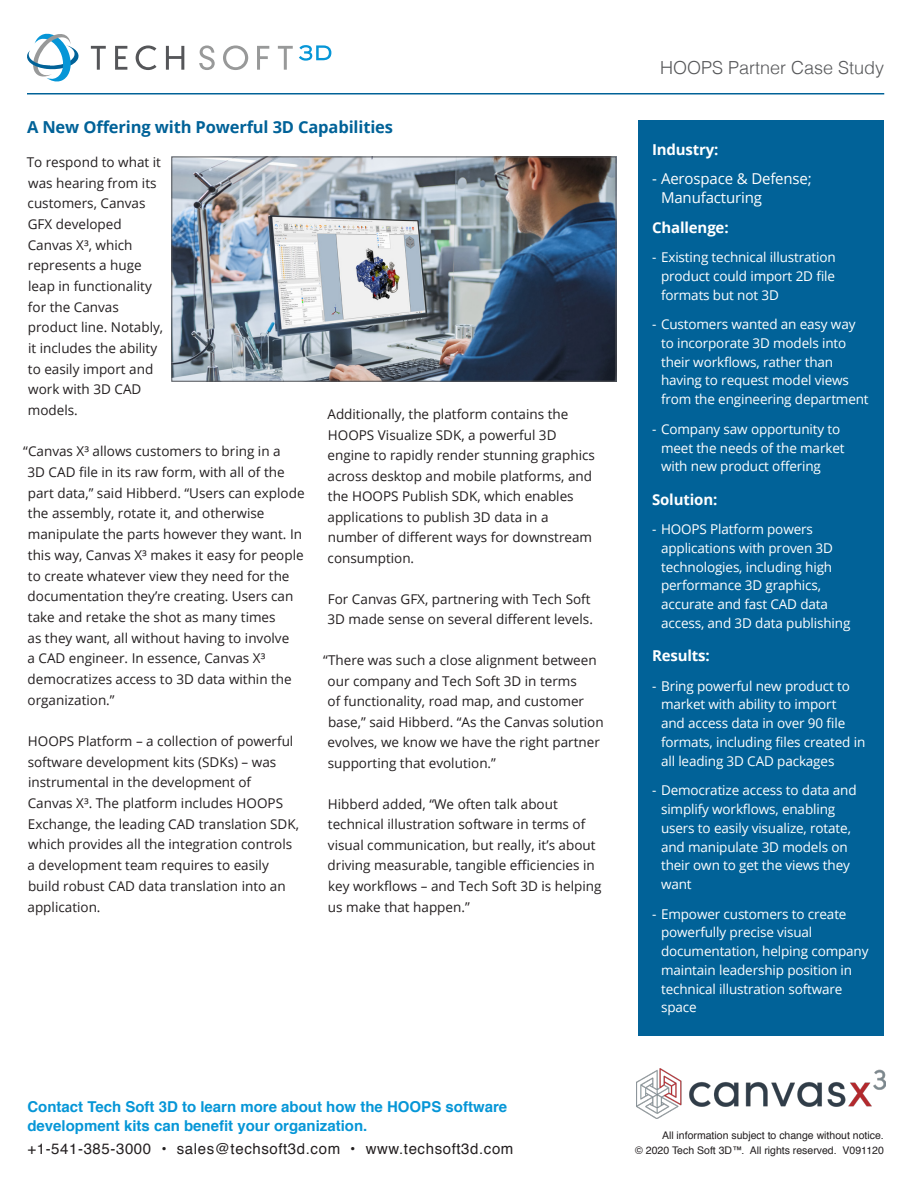
<style>
.page{position:relative;width:918px;height:1188px;background:#fff}
.page>*{position:absolute;margin:0;border:0;box-sizing:border-box;transform-origin:0 0}
.Text_on_top_Rt{font:300 18px "Helvetica";color:#57585a}
.HOOPS_-_Body{font:700 16.5px "Open Sans";letter-spacing:-.01em;color:#016298}
.For_More_Information{font:700 15px "Helvetica";color:#0696d7}
.Contact_Info{font:15px "Helvetica";letter-spacing:.04em;color:#231f20}
.Subheads_in_Blue_Box{font:700 15px "Open Sans";letter-spacing:-.01em;color:#fff}
.Subheads_in_Blue_Box-2{font:15px/18.8px "Open Sans";letter-spacing:-.01em;color:#fff}
.HOOPS_-_Body-2{font:13.5px/20.7px "Open Sans";color:#231f20}
.Bullets_in_Blue_box{font:13.5px/18.8px "Open Sans";letter-spacing:-.01em;color:#fff}
.Copyright_section{font:10.5px "Helvetica";color:#231f20}
</style>
<div class="page">
<div style="left:639px;top:120px;width:245px;height:916px;background:#016298"></div>
<img style="left:173px;top:159px;width:441px;height:221px">
<div style="left:171px;top:157px;width:445px;height:225px;border:1px solid #555659"></div>
<hr style="left:27px;top:93px;width:857px;height:1px;background:#016298">
<svg style="left:299px;top:45px;width:32px;height:16px"></svg>
<svg style="left:91px;top:46px;width:15px;height:24px"></svg>
<svg style="left:115px;top:46px;width:12px;height:24px"></svg>
<svg style="left:136px;top:45px;width:21px;height:25px"></svg>
<svg style="left:166px;top:46px;width:18px;height:24px"></svg>
<svg style="left:199px;top:45px;width:16px;height:25px"></svg>
<svg style="left:223px;top:45px;width:25px;height:25px"></svg>
<svg style="left:257px;top:46px;width:12px;height:24px"></svg>
<svg style="left:278px;top:46px;width:15px;height:24px"></svg>
<svg style="left:27px;top:33px;width:52px;height:49px"></svg>
<img style="left:636px;top:1068px;width:249px;height:51px">
<p class="HOOPS_-_Body" style="left:27px;top:115px;width:368px">A New Offering with Powerful 3D Capabilities</p>
<p class="HOOPS_-_Body-2" style="left:27px;top:151px;width:138px">To respond to what it was hearing from its customers, Canvas<br>GFX developed<br>Canvas X³, which represents a huge leap in functionality for the Canvas product line. Notably, it includes the ability to easily import and work with 3D CAD models.</p>
<p class="HOOPS_-_Body-2" style="left:28px;top:441px;width:279px;text-indent:-4px">“Canvas X³ allows customers to bring in a<br>3D CAD file in its raw form, with all of the part data,” said Hibberd. “Users can explode the assembly, rotate it, and otherwise manipulate the parts however they want. In this way, Canvas X³ makes it easy for people to create whatever view they need for the documentation they’re creating. Users can take and retake the shot as many times<br>as they want, all without having to involve<br>a CAD engineer. In essence, Canvas X³ democratizes access to 3D data within the organization.”</p>
<p class="HOOPS_-_Body-2" style="left:28px;top:730px;width:273px">HOOPS Platform – a collection of powerful software development kits (SDKs) – was instrumental in the development of<br>Canvas X³. The platform includes HOOPS Exchange, the leading CAD translation SDK, which provides all the integration controls a development team requires to easily build robust CAD data translation into an application.</p>
<p class="HOOPS_-_Body-2" style="left:327px;top:404px;width:269px">Additionally, the platform contains the HOOPS Visualize SDK, a powerful 3D engine to rapidly render stunning graphics across desktop and mobile platforms, and the HOOPS Publish SDK, which enables applications to publish 3D data in a number of different ways for downstream consumption.</p>
<p class="HOOPS_-_Body-2" style="left:328px;top:588px;width:267px">For Canvas GFX, partnering with Tech Soft<br>3D made sense on several different levels.</p>
<p class="HOOPS_-_Body-2" style="left:328px;top:650px;width:278px;text-indent:-4px">“There was such a close alignment between our company and Tech Soft 3D in terms<br>of functionality, road map, and customer base,” said Hibberd. “As the Canvas solution evolves, we know we have the right partner supporting that evolution.”</p>
<p class="HOOPS_-_Body-2" style="left:328px;top:793px;width:275px">Hibberd added, “We often talk about technical illustration software in terms of visual communication, but really, it’s about driving measurable, tangible efficiencies in key workflows – and Tech Soft 3D is helping us make that happen.”</p>
<p class="Text_on_top_Rt" style="left:660px;top:53px;width:226px">HOOPS Partner Case Study</p>
<p class="Subheads_in_Blue_Box" style="left:652px;top:139px;width:68px">Industry:</p>
<p class="Subheads_in_Blue_Box-2" style="left:661px;top:169px;width:152px;text-indent:-9px">- Aerospace &amp; Defense;<br>Manufacturing</p>
<p class="Subheads_in_Blue_Box" style="left:652px;top:217px;width:78px">Challenge:</p>
<p class="Bullets_in_Blue_box" style="left:661px;top:248px;width:176px;text-align:justify;text-indent:-9px">- Existing technical illustration product could import 2D file formats but not 3D</p>
<p class="Bullets_in_Blue_box" style="left:661px;top:315px;width:209px;text-indent:-9px">- Customers wanted an easy way to incorporate 3D models into their workflows, rather than having to request model views from the engineering department</p>
<p class="Bullets_in_Blue_box" style="left:661px;top:419px;width:185px;text-indent:-9px">- Company saw opportunity to meet the needs of the market with new product offering</p>
<p class="Subheads_in_Blue_Box" style="left:652px;top:489px;width:67px">Solution:</p>
<p class="Bullets_in_Blue_box" style="left:661px;top:519px;width:191px;text-indent:-9px">- HOOPS Platform powers applications with proven 3D technologies, including high performance 3D graphics, accurate and fast CAD data access, and 3D data publishing</p>
<p class="Subheads_in_Blue_Box" style="left:652px;top:645px;width:59px">Results:</p>
<p class="Bullets_in_Blue_box" style="left:661px;top:676px;width:206px;text-indent:-9px">- Bring powerful new product to market with ability to import<br>and access data in over 90 file formats, including files created in all leading 3D CAD packages</p>
<p class="Bullets_in_Blue_box" style="left:661px;top:781px;width:197px;text-indent:-9px">- Democratize access to data and simplify workflows, enabling users to easily visualize, rotate, and manipulate 3D models on their own to get the views they want</p>
<p class="Bullets_in_Blue_box" style="left:661px;top:904px;width:209px;text-indent:-9px">- Empower customers to create powerfully precise visual documentation, helping company maintain leadership position in technical illustration software space</p>
<p class="For_More_Information" style="left:27px;top:1094px;width:481px">Contact Tech Soft 3D to learn more about how the HOOPS software</p>
<p class="For_More_Information" style="left:27px;top:1114px;width:342px">development kits can benefit your organization.</p>
<p class="Contact_Info" style="left:27px;top:1137px;width:488px">+1-541-385-3000 • sales@techsoft3d.com • www.techsoft3d.com</p>
<p class="Copyright_section" style="left:662px;top:1127px;width:223px">All information subject to change without notice.</p>
<p class="Copyright_section" style="left:635px;top:1142px;width:250px">© 2020 Tech Soft 3D™. All rights reserved. V091120</p>
</div>
